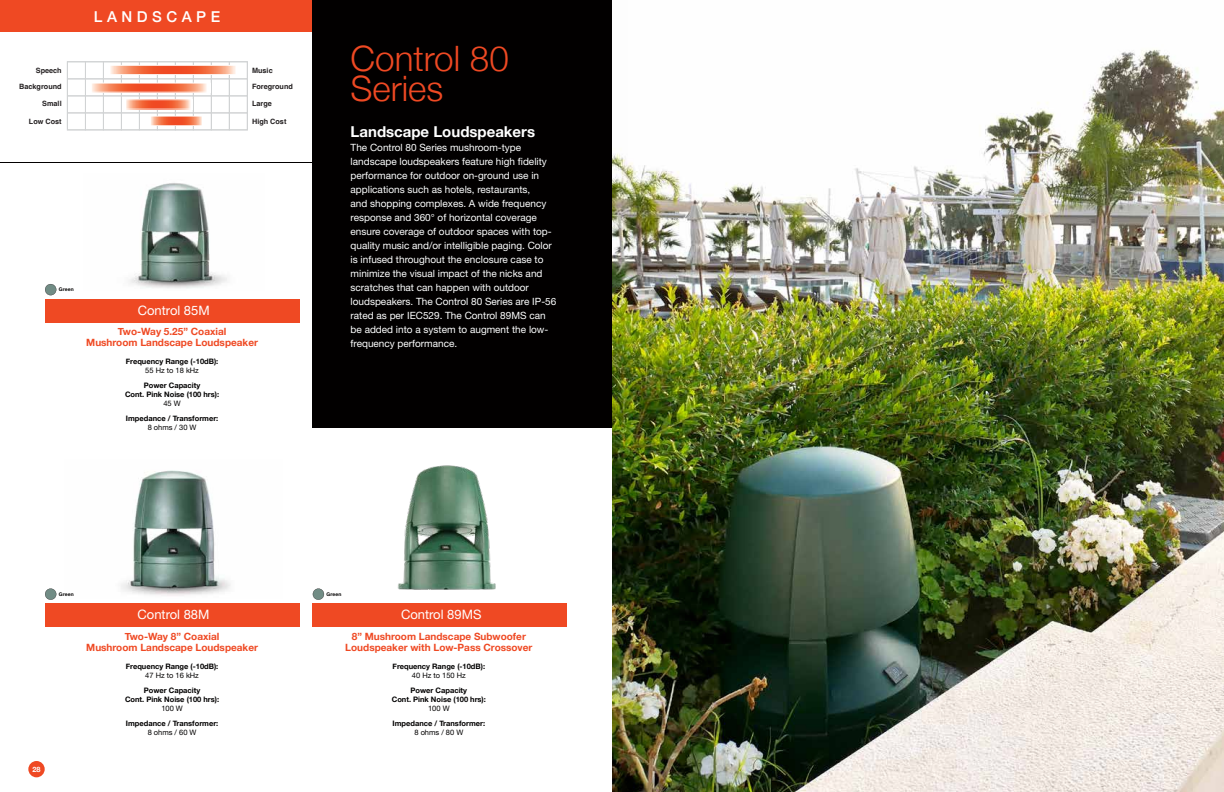
<style>
.page{position:relative;width:1224px;height:792px;background:#fff}
.page>*{position:absolute;margin:0;border:0;box-sizing:border-box;transform-origin:0 0}
.t1{font:300 35px/30px "Helvetica Neue";color:#ef4923}
.t2{font:700 15px "Helvetica Neue";color:#fff}
.t3{font:500 15px "Helvetica Neue";letter-spacing:.3em;color:#fff}
.t4{font:13px "Helvetica Neue";color:#fff}
.t5{font:10px/14px "Helvetica Neue";color:#fff}
.t6{font:700 10px/11px "Helvetica Neue";color:#ef4923;text-align:center}
.t7{font:700 7.5px/9px "Helvetica Neue";color:#020000;text-align:center}
.t8{font:7.5px "Helvetica Neue";color:#020000}
.t9{font:700 7.3px "Helvetica";color:#231f20}
.t10{font:700 7.3px "Helvetica Neue";color:#fff}
.t11{font:700 5px "Helvetica Neue";letter-spacing:.03em;color:#020000}
</style>
<div class="page">
<div style="left:28px;top:761px;width:17px;height:16px;background:#ef4923;border-radius:50%"></div>
<div style="left:0;top:0;width:315px;height:31px;background:#ef4923"></div>
<div style="left:67px;top:62px;width:19px;height:17px;border:1px solid #d1d3d4"></div>
<div style="left:85px;top:62px;width:19px;height:17px;border:1px solid #d1d3d4"></div>
<div style="left:103px;top:62px;width:19px;height:17px;border:1px solid #d1d3d4"></div>
<div style="left:121px;top:62px;width:19px;height:17px;border:1px solid #d1d3d4"></div>
<div style="left:139px;top:62px;width:19px;height:17px;border:1px solid #d1d3d4"></div>
<div style="left:157px;top:62px;width:19px;height:17px;border:1px solid #d1d3d4"></div>
<div style="left:175px;top:62px;width:19px;height:17px;border:1px solid #d1d3d4"></div>
<div style="left:193px;top:62px;width:19px;height:17px;border:1px solid #d1d3d4"></div>
<div style="left:211px;top:62px;width:18px;height:17px;border:1px solid #d1d3d4"></div>
<div style="left:229px;top:62px;width:18px;height:17px;border:1px solid #d1d3d4"></div>
<div style="left:67px;top:79px;width:19px;height:17px;border:1px solid #d1d3d4"></div>
<div style="left:85px;top:79px;width:19px;height:17px;border:1px solid #d1d3d4"></div>
<div style="left:103px;top:79px;width:19px;height:17px;border:1px solid #d1d3d4"></div>
<div style="left:121px;top:79px;width:19px;height:17px;border:1px solid #d1d3d4"></div>
<div style="left:139px;top:79px;width:19px;height:17px;border:1px solid #d1d3d4"></div>
<div style="left:157px;top:79px;width:19px;height:17px;border:1px solid #d1d3d4"></div>
<div style="left:175px;top:79px;width:19px;height:17px;border:1px solid #d1d3d4"></div>
<div style="left:193px;top:79px;width:19px;height:17px;border:1px solid #d1d3d4"></div>
<div style="left:211px;top:79px;width:18px;height:17px;border:1px solid #d1d3d4"></div>
<div style="left:229px;top:79px;width:18px;height:17px;border:1px solid #d1d3d4"></div>
<div style="left:67px;top:96px;width:19px;height:17px;border:1px solid #d1d3d4"></div>
<div style="left:85px;top:96px;width:19px;height:17px;border:1px solid #d1d3d4"></div>
<div style="left:103px;top:96px;width:19px;height:17px;border:1px solid #d1d3d4"></div>
<div style="left:121px;top:96px;width:19px;height:17px;border:1px solid #d1d3d4"></div>
<div style="left:139px;top:96px;width:19px;height:17px;border:1px solid #d1d3d4"></div>
<div style="left:157px;top:96px;width:19px;height:17px;border:1px solid #d1d3d4"></div>
<div style="left:175px;top:96px;width:19px;height:17px;border:1px solid #d1d3d4"></div>
<div style="left:193px;top:96px;width:19px;height:17px;border:1px solid #d1d3d4"></div>
<div style="left:211px;top:96px;width:18px;height:17px;border:1px solid #d1d3d4"></div>
<div style="left:229px;top:96px;width:18px;height:17px;border:1px solid #d1d3d4"></div>
<div style="left:67px;top:113px;width:19px;height:17px;border:1px solid #d1d3d4"></div>
<div style="left:85px;top:113px;width:19px;height:17px;border:1px solid #d1d3d4"></div>
<div style="left:103px;top:113px;width:19px;height:17px;border:1px solid #d1d3d4"></div>
<div style="left:121px;top:113px;width:19px;height:17px;border:1px solid #d1d3d4"></div>
<div style="left:139px;top:113px;width:19px;height:17px;border:1px solid #d1d3d4"></div>
<div style="left:157px;top:113px;width:19px;height:17px;border:1px solid #d1d3d4"></div>
<div style="left:175px;top:113px;width:19px;height:17px;border:1px solid #d1d3d4"></div>
<div style="left:193px;top:113px;width:19px;height:17px;border:1px solid #d1d3d4"></div>
<div style="left:211px;top:113px;width:18px;height:17px;border:1px solid #d1d3d4"></div>
<div style="left:229px;top:113px;width:18px;height:17px;border:1px solid #d1d3d4"></div>
<div style="left:67px;top:61px;width:181px;height:69px;border:1px solid #d1d3d4"></div>
<svg style="left:110px;top:65px;width:126px;height:10px"></svg>
<svg style="left:86px;top:83px;width:125px;height:10px"></svg>
<svg style="left:126px;top:99px;width:67px;height:10px"></svg>
<svg style="left:151px;top:116px;width:51px;height:10px"></svg>
<hr style="left:0;top:162px;width:330px;height:1px;background:#020000">
<div style="left:312px;top:0;width:316px;height:428px;background:#020000"></div>
<img style="left:129px;top:183px;width:98px;height:106px">
<img style="left:121px;top:470px;width:110px;height:126px">
<div style="left:45px;top:299px;width:255px;height:23px;background:#ef4923"></div>
<div style="left:45px;top:604px;width:254px;height:23px;background:#ef4923"></div>
<div style="left:313px;top:604px;width:254px;height:23px;background:#ef4923"></div>
<svg style="left:45px;top:589px;width:11px;height:11px"></svg>
<svg style="left:45px;top:284px;width:11px;height:11px"></svg>
<svg style="left:313px;top:589px;width:11px;height:11px"></svg>
<img style="left:397px;top:465px;width:99px;height:125px">
<img style="left:612px;top:0;width:612px;height:792px">
<p class="t9" style="left:36px;top:66px;width:27px">Speech</p>
<p class="t9" style="left:19px;top:82px;width:44px">Background</p>
<p class="t9" style="left:42px;top:99px;width:21px">Small</p>
<p class="t9" style="left:29px;top:117px;width:34px">Low Cost</p>
<h2 class="t3" style="left:94px;top:5px;width:128px">LANDSCAPE</h2>
<p class="t9" style="left:252px;top:66px;width:22px">Music</p>
<p class="t9" style="left:252px;top:82px;width:42px">Foreground</p>
<p class="t9" style="left:252px;top:99px;width:21px">Large</p>
<p class="t9" style="left:252px;top:117px;width:36px">High Cost</p>
<p class="t11" style="left:59px;top:286px;width:16px">Green</p>
<h3 class="t4" style="left:138px;top:302px;width:74px">Control 85M</h3>
<p class="t6" style="left:86px;top:326px;width:173px">Two-Way 5.25” Coaxial<br>Mushroom Landscape Loudspeaker</p>
<p class="t7" style="left:126px;top:357px;width:94px">Frequency Range (-10dB):</p>
<p class="t8" style="left:145px;top:366px;width:55px">55 Hz to 18 kHz</p>
<p class="t7" style="left:125px;top:381px;width:96px">Power Capacity<br>Cont. Pink Noise (100 hrs):</p>
<p class="t8" style="left:163px;top:399px;width:19px">45 W</p>
<p class="t7" style="left:126px;top:414px;width:94px">Impedance / Transformer:</p>
<p class="t8" style="left:148px;top:423px;width:50px">8 ohms / 30 W</p>
<h1 class="t1" style="left:351px;top:41px;width:160px">Control 80<br>Series</h1>
<h2 class="t2" style="left:351px;top:120px;width:186px">Landscape Loudspeakers</h2>
<p class="t5" style="left:351px;top:140px;width:207px">The Control 80 Series mushroom-type landscape loudspeakers feature high fidelity performance for outdoor on-ground use in applications such as hotels, restaurants,<br>and shopping complexes. A wide frequency response and 360° of horizontal coverage ensure coverage of outdoor spaces with top&shy;quality music and/or intelligible paging. Color is infused throughout the enclosure case to minimize the visual impact of the nicks and scratches that can happen with outdoor loudspeakers. The Control 80 Series are IP-56 rated as per IEC529. The Control 89MS can be added into a system to augment the low&shy;frequency performance.</p>
<p class="t10" style="left:33px;top:763px;width:10px">28</p>
<p class="t11" style="left:59px;top:590px;width:16px">Green</p>
<p class="t11" style="left:327px;top:590px;width:16px">Green</p>
<h3 class="t4" style="left:138px;top:607px;width:74px">Control 88M</h3>
<h3 class="t4" style="left:401px;top:607px;width:82px">Control 89MS</h3>
<p class="t6" style="left:86px;top:631px;width:173px">Two-Way 8” Coaxial<br>Mushroom Landscape Loudspeaker</p>
<p class="t7" style="left:126px;top:662px;width:94px">Frequency Range (-10dB):</p>
<p class="t8" style="left:145px;top:671px;width:55px">47 Hz to 16 kHz</p>
<p class="t7" style="left:125px;top:686px;width:96px">Power Capacity<br>Cont. Pink Noise (100 hrs):</p>
<p class="t8" style="left:161px;top:704px;width:23px">100 W</p>
<p class="t7" style="left:126px;top:719px;width:94px">Impedance / Transformer:</p>
<p class="t8" style="left:148px;top:728px;width:50px">8 ohms / 60 W</p>
<p class="t6" style="left:345px;top:631px;width:189px">8” Mushroom Landscape Subwoofer<br>Loudspeaker with Low-Pass Crossover</p>
<p class="t7" style="left:393px;top:662px;width:94px">Frequency Range (-10dB):</p>
<p class="t8" style="left:412px;top:671px;width:55px">40 Hz to 150 Hz</p>
<p class="t7" style="left:392px;top:686px;width:96px">Power Capacity<br>Cont. Pink Noise (100 hrs):</p>
<p class="t8" style="left:428px;top:704px;width:23px">100 W</p>
<p class="t7" style="left:393px;top:719px;width:94px">Impedance / Transformer:</p>
<p class="t8" style="left:414px;top:728px;width:50px">8 ohms / 80 W</p>
</div>
